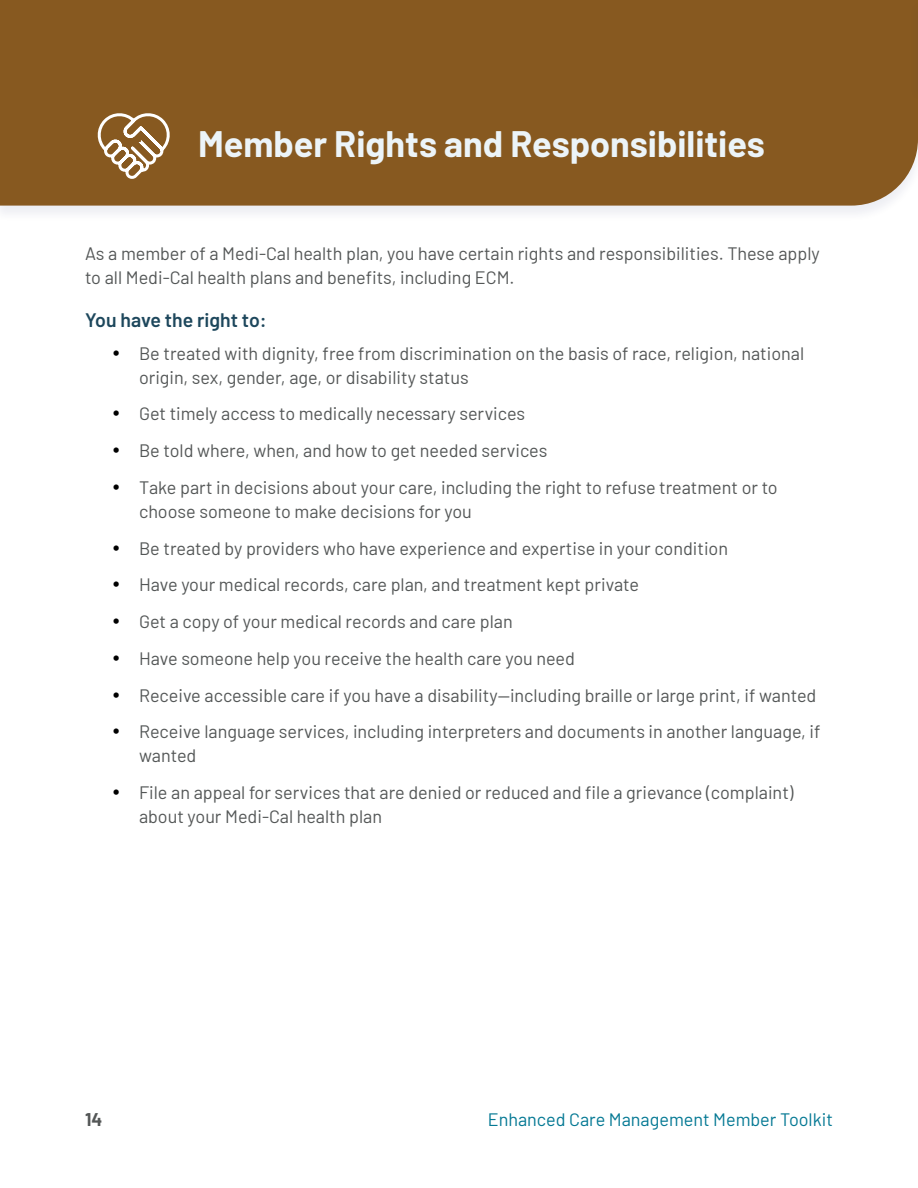
<style>
.page{position:relative;width:918px;height:1188px;background:#fff}
.page>*{position:absolute;margin:0;border:0;box-sizing:border-box;transform-origin:0 0}
.t1{font:700 36px "Barlow";color:#ecf4f8}
.t2{font:600 19.5px "Barlow";color:#1d475c}
.t3{font:18px/24px "Barlow";color:#545757}
.t4{font:18px "Barlow";color:#057994}
.t5{font:700 18px "Barlow";color:#545757}
.s1{color:#000}
</style>
<div class="page">
<div style="left:0;top:1px;width:918px;height:222px;background:#f7f7f9"></div>
<div style="left:0;top:0;width:918px;height:206px;background:#875920"></div>
<svg style="left:93px;top:113px;width:81px;height:70px"></svg>
<div style="left:910px;top:1px;width:8px;height:100px;background:#855820"></div>
<hr style="left:917px;top:0;width:1px;height:85px;background:#875920">
<h2 class="t1" style="left:198px;top:118px;width:568px">Member Rights and Responsibilities</h2>
<p class="t3" style="left:85px;top:240px;width:736px">As a member of a Medi-Cal health plan, you have certain rights and responsibilities. These apply to all Medi-Cal health plans and benefits, including ECM.</p>
<h3 class="t2" style="left:85px;top:306px;width:183px">You have the right to:</h3>
<p class="t3" style="left:139px;top:340px;width:667px;text-indent:-27px"><span class="s1">•</span> Be treated with dignity, free from discrimination on the basis of race, religion, national origin, sex, gender, age, or disability status</p>
<p class="t3" style="left:112px;top:400px;width:415px"><span class="s1">•</span> Get timely access to medically necessary services</p>
<p class="t3" style="left:112px;top:437px;width:437px"><span class="s1">•</span> Be told where, when, and how to get needed services</p>
<p class="t3" style="left:139px;top:474px;width:640px;text-indent:-27px"><span class="s1">•</span> Take part in decisions about your care, including the right to refuse treatment or to choose someone to make decisions for you</p>
<p class="t3" style="left:112px;top:535px;width:618px"><span class="s1">•</span> Be treated by providers who have experience and expertise in your condition</p>
<p class="t3" style="left:112px;top:572px;width:528px"><span class="s1">•</span> Have your medical records, care plan, and treatment kept private</p>
<p class="t3" style="left:112px;top:608px;width:402px"><span class="s1">•</span> Get a copy of your medical records and care plan</p>
<p class="t3" style="left:112px;top:645px;width:465px"><span class="s1">•</span> Have someone help you receive the health care you need</p>
<p class="t3" style="left:112px;top:682px;width:706px"><span class="s1">•</span> Receive accessible care if you have a disability—including braille or large print, if wanted</p>
<p class="t3" style="left:139px;top:719px;width:683px;text-indent:-27px"><span class="s1">•</span> Receive language services, including interpreters and documents in another language, if wanted</p>
<p class="t3" style="left:139px;top:779px;width:656px;text-indent:-27px"><span class="s1">•</span> File an appeal for services that are denied or reduced and file a grievance (complaint) about your Medi-Cal health plan</p>
<p class="t5" style="left:85px;top:1106px;width:19px">14</p>
<p class="t4" style="left:488px;top:1106px;width:347px">Enhanced Care Management Member Toolkit</p>
</div>
